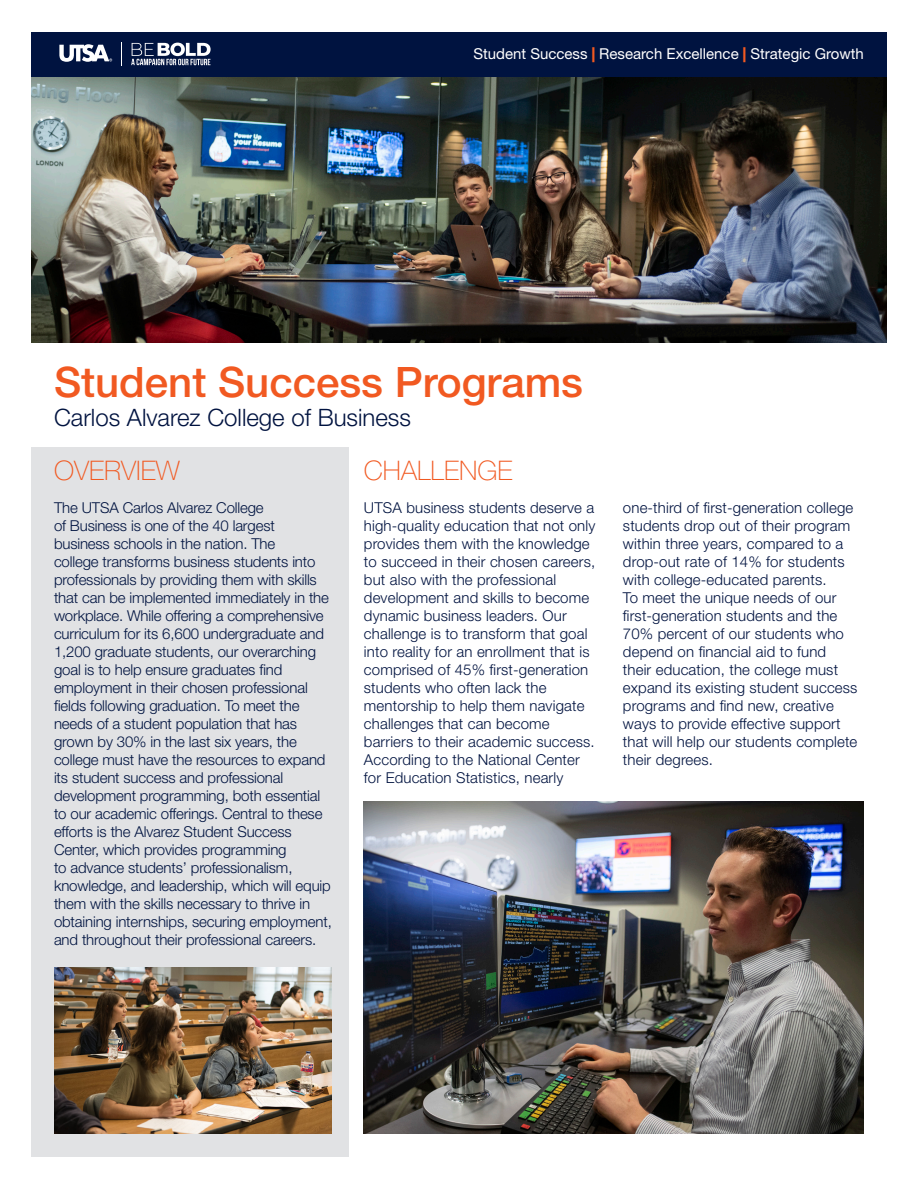
<style>
.page{position:relative;width:918px;height:1188px;background:#fff}
.page>*{position:absolute;margin:0;border:0;box-sizing:border-box;transform-origin:0 0}
.t1{font:500 42px "Helvetica Neue LT Std";color:#f15921}
.t2{font:100 27px "Helvetica Neue LT Std";color:#f15921}
.t3{font:300 24px "Helvetica Neue LT Std";color:#001340}
.t4{font:300 15px/18px "Helvetica Neue LT Std";letter-spacing:.01em;color:#001340}
.t5{font:300 15px/18px "Helvetica Neue LT Std";letter-spacing:-.01em;color:#001340}
.t6{font:15px "Helvetica Neue LT Std";color:#fff}
.s1{font-weight:800;color:#f15921}
</style>
<div class="page">
<img style="left:31px;top:76px;width:856px;height:266px">
<div style="left:31px;top:32px;width:856px;height:44px;background:#001340"></div>
<div style="left:31px;top:447px;width:317px;height:710px;background:#e1e2e4"></div>
<svg style="left:59px;top:44px;width:53px;height:18px"></svg>
<svg style="left:131px;top:43px;width:80px;height:22px"></svg>
<img style="left:364px;top:802px;width:500px;height:332px">
<img style="left:54px;top:968px;width:278px;height:166px">
<p class="t6" style="left:473px;top:45px;width:392px">Student Success <span class="s1">|</span> Research Excellence <span class="s1">|</span> Strategic Growth</p>
<p class="t1" style="left:54px;top:357px;width:531px">Student Success Programs</p>
<p class="t3" style="left:54px;top:403px;width:358px">Carlos Alvarez College of Business</p>
<p class="t2" style="left:54px;top:455px;width:127px">OVERVIEW</p>
<p class="t2" style="left:364px;top:455px;width:150px">CHALLENGE</p>
<p class="t4" style="left:364px;top:498px;width:233px">UTSA business students deserve a high-quality education that not only provides them with the knowledge to succeed in their chosen careers, but also with the professional development and skills to become dynamic business leaders. Our challenge is to transform that goal into reality for an enrollment that is comprised of 45% first-generation students who often lack the mentorship to help them navigate challenges that can become barriers to their academic success.<br>According to the National Center for Education Statistics, nearly</p>
<p class="t4" style="left:623px;top:498px;width:236px">one-third of first-generation college students drop out of their program within three years, compared to a drop-out rate of 14% for students with college-educated parents.<br>To meet the unique needs of our first-generation students and the<br>70% percent of our students who depend on financial aid to fund their education, the college must expand its existing student success programs and find new, creative ways to provide effective support that will help our students complete their degrees.</p>
<p class="t5" style="left:54px;top:498px;width:279px">The UTSA Carlos Alvarez College<br>of Business is one of the 40 largest business schools in the nation. The<br>college transforms business students into professionals by providing them with skills that can be implemented immediately in the workplace. While offering a comprehensive curriculum for its 6,600 undergraduate and 1,200 graduate students, our overarching goal is to help ensure graduates find employment in their chosen professional fields following graduation. To meet the needs of a student population that has grown by 30% in the last six years, the college must have the resources to expand its student success and professional development programming, both essential to our academic offerings. Central to these efforts is the Alvarez Student Success Center, which provides programming<br>to advance students’ professionalism, knowledge, and leadership, which will equip them with the skills necessary to thrive in obtaining internships, securing employment, and throughout their professional careers.</p>
</div>
